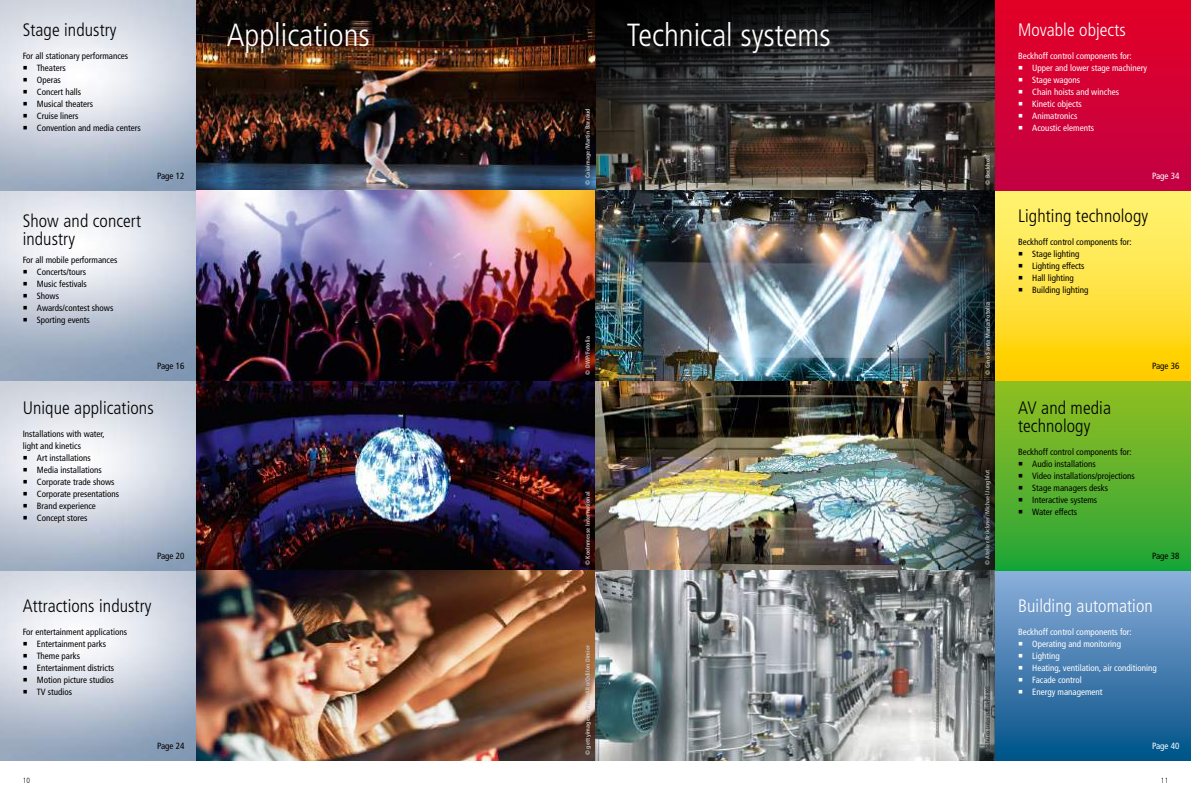
<style>
.page{position:relative;width:1191px;height:794px;background:#fff}
.page>*{position:absolute;margin:0;border:0;box-sizing:border-box;transform-origin:0 0}
.t1{font:300 condensed 32px "Frutiger LT Pro";color:#fff}
.t2{font:300 condensed 18px/18px "Frutiger LT Pro";letter-spacing:.005em;color:#000}
.t3{font:300 condensed 18px "Frutiger LT Pro";letter-spacing:.005em;color:#fff}
.t4{font:condensed 9px/12px "Frutiger LT Pro";color:#000}
.t5{font:condensed 9px/12px "Frutiger LT Pro";color:#fff}
.t6{font:300 condensed 7.5px "Frutiger LT Pro";color:#000}
.t7{font:700 condensed 6px "Frutiger LT Pro";letter-spacing:.025em;color:#c5c6c6}
.t8{font:700 condensed 6px "Frutiger LT Pro";letter-spacing:.03em;color:#b1b2b2}
.t9{font:700 condensed 6px "Frutiger LT Pro";letter-spacing:.03em;color:#383737}
</style>
<div class="page">
<img style="left:196px;top:0;width:399px;height:190px">
<svg style="left:595px;top:107px;width:400px;height:83px"></svg>
<img style="left:196px;top:190px;width:399px;height:570px">
<img style="left:595px;top:570px;width:400px;height:190px">
<img style="left:595px;top:380px;width:400px;height:190px">
<div style="left:995px;top:556px;width:196px;height:204px;background:linear-gradient(to bottom,#93b5da,#05538c)"></div>
<svg style="left:995px;top:380px;width:196px;height:190px"></svg>
<svg style="left:995px;top:190px;width:196px;height:190px"></svg>
<div style="left:995px;top:0;width:196px;height:190px;background:linear-gradient(to bottom,#e30026,#c30143)"></div>
<svg style="left:0;top:0;width:196px;height:190px"></svg>
<svg style="left:595px;top:0;width:400px;height:107px"></svg>
<img style="left:595px;top:190px;width:400px;height:190px">
<svg style="left:23px;top:66px;width:4px;height:3px"></svg>
<svg style="left:23px;top:78px;width:4px;height:3px"></svg>
<svg style="left:23px;top:90px;width:4px;height:3px"></svg>
<svg style="left:23px;top:102px;width:4px;height:3px"></svg>
<svg style="left:23px;top:114px;width:4px;height:3px"></svg>
<svg style="left:23px;top:126px;width:4px;height:3px"></svg>
<svg style="left:23px;top:456px;width:4px;height:3px"></svg>
<svg style="left:23px;top:468px;width:4px;height:3px"></svg>
<svg style="left:23px;top:480px;width:4px;height:3px"></svg>
<svg style="left:23px;top:492px;width:4px;height:3px"></svg>
<svg style="left:23px;top:504px;width:4px;height:3px"></svg>
<svg style="left:23px;top:516px;width:4px;height:3px"></svg>
<svg style="left:23px;top:642px;width:4px;height:3px"></svg>
<svg style="left:23px;top:654px;width:4px;height:3px"></svg>
<svg style="left:23px;top:666px;width:4px;height:3px"></svg>
<svg style="left:23px;top:678px;width:4px;height:3px"></svg>
<svg style="left:23px;top:690px;width:4px;height:3px"></svg>
<svg style="left:23px;top:270px;width:4px;height:3px"></svg>
<svg style="left:23px;top:282px;width:4px;height:3px"></svg>
<svg style="left:23px;top:294px;width:4px;height:3px"></svg>
<svg style="left:23px;top:306px;width:4px;height:3px"></svg>
<svg style="left:23px;top:318px;width:4px;height:3px"></svg>
<h2 class="t2" style="left:23px;top:21px;width:95px">Stage industry</h2>
<h2 class="t3" style="left:1018px;top:19px;width:109px">Movable objects</h2>
<h1 class="t1" style="left:227px;top:17px;width:144px">Applications</h1>
<h1 class="t1" style="left:626px;top:17px;width:205px">Technical systems</h1>
<p class="t4" style="left:37px;top:50px;width:105px;text-indent:-14px">For all stationary performances<br>Theaters<br>Operas<br>Concert halls<br>Musical theaters<br>Cruise liners<br>Convention and media centers</p>
<p class="t5" style="left:1032px;top:50px;width:116px;text-indent:-14px">Beckhoff control components for:<br>Upper and lower stage machinery<br>Stage wagons<br>Chain hoists and winches<br>Kinetic objects<br>Animatronics<br>Acoustic elements</p>
<p class="t7" style="left:584px;top:184px;width:78px;rotate:-90deg">© Caiaimage/Martin Barraud</p>
<p class="t7" style="left:984px;top:184px;width:31px;rotate:-90deg">© Beckhoff</p>
<p class="t4" style="left:157px;top:170px;width:29px">Page 12</p>
<p class="t5" style="left:1152px;top:170px;width:29px">Page 34</p>
<h2 class="t2" style="left:23px;top:212px;width:120px">Show and concert industry</h2>
<h2 class="t2" style="left:1018px;top:207px;width:131px">Lighting technology</h2>
<p class="t4" style="left:1032px;top:236px;width:101px;text-indent:-14px">Beckhoff control components for:<br>Stage lighting<br>Lighting effects<br>Hall lighting<br>Building lighting</p>
<p class="t4" style="left:37px;top:254px;width:82px;text-indent:-14px">For all mobile performances<br>Concerts/tours<br>Music festivals<br>Shows<br>Awards/contest shows<br>Sporting events</p>
<p class="t7" style="left:984px;top:375px;width:74px;rotate:-90deg">© Gino Santa Maria/Fotolia</p>
<p class="t7" style="left:584px;top:375px;width:40px;rotate:-90deg">© DWP/Fotolia</p>
<p class="t4" style="left:157px;top:360px;width:29px">Page 16</p>
<p class="t4" style="left:1152px;top:360px;width:29px">Page 36</p>
<h2 class="t2" style="left:23px;top:399px;width:132px">Unique applications</h2>
<h2 class="t2" style="left:1018px;top:399px;width:94px">AV and media technology</h2>
<p class="t4" style="left:23px;top:428px;width:83px">Installations with water,</p>
<p class="t4" style="left:23px;top:440px;width:60px">light and kinetics</p>
<p class="t4" style="left:37px;top:452px;width:55px">Art installations</p>
<p class="t4" style="left:37px;top:464px;width:66px">Media installations</p>
<p class="t4" style="left:37px;top:476px;width:79px">Corporate trade shows</p>
<p class="t4" style="left:37px;top:488px;width:84px">Corporate presentations</p>
<p class="t4" style="left:37px;top:500px;width:60px">Brand experience</p>
<p class="t4" style="left:37px;top:512px;width:52px">Concept stores</p>
<p class="t4" style="left:1032px;top:446px;width:104px;text-indent:-14px">Beckhoff control components for:<br>Audio installations<br>Video installations/projections<br>Stage managers desks<br>Interactive systems<br>Water effects</p>
<p class="t8" style="left:984px;top:565px;width:97px;rotate:-90deg">© Atelier Brückner/Michael Jungblut</p>
<p class="t7" style="left:584px;top:565px;width:75px;rotate:-90deg">© Koelnmesse International</p>
<p class="t4" style="left:157px;top:550px;width:29px">Page 20</p>
<p class="t4" style="left:1152px;top:550px;width:29px">Page 38</p>
<h2 class="t2" style="left:23px;top:597px;width:130px">Attractions industry</h2>
<h2 class="t3" style="left:1018px;top:595px;width:136px">Building automation</h2>
<p class="t4" style="left:37px;top:626px;width:92px;text-indent:-14px">For entertainment applications<br>Entertainment parks<br>Theme parks<br>Entertainment districts<br>Motion picture studios<br>TV studios</p>
<p class="t5" style="left:1032px;top:626px;width:126px;text-indent:-14px">Beckhoff control components for:<br>Operating and monitoring<br>Lighting<br>Heating, ventilation, air conditioning<br>Facade control<br>Energy management</p>
<p class="t7" style="left:584px;top:755px;width:112px;rotate:-90deg">© gettyimages – PhotoAlto/Odilon Dimier</p>
<p class="t9" style="left:984px;top:755px;width:71px;rotate:-90deg">© Schüco International KG</p>
<p class="t4" style="left:157px;top:740px;width:29px">Page 24</p>
<p class="t5" style="left:1152px;top:740px;width:29px">Page 40</p>
<p class="t6" style="left:23px;top:776px;width:9px">10</p>
<p class="t6" style="left:1161px;top:776px;width:9px">11</p>
</div>
